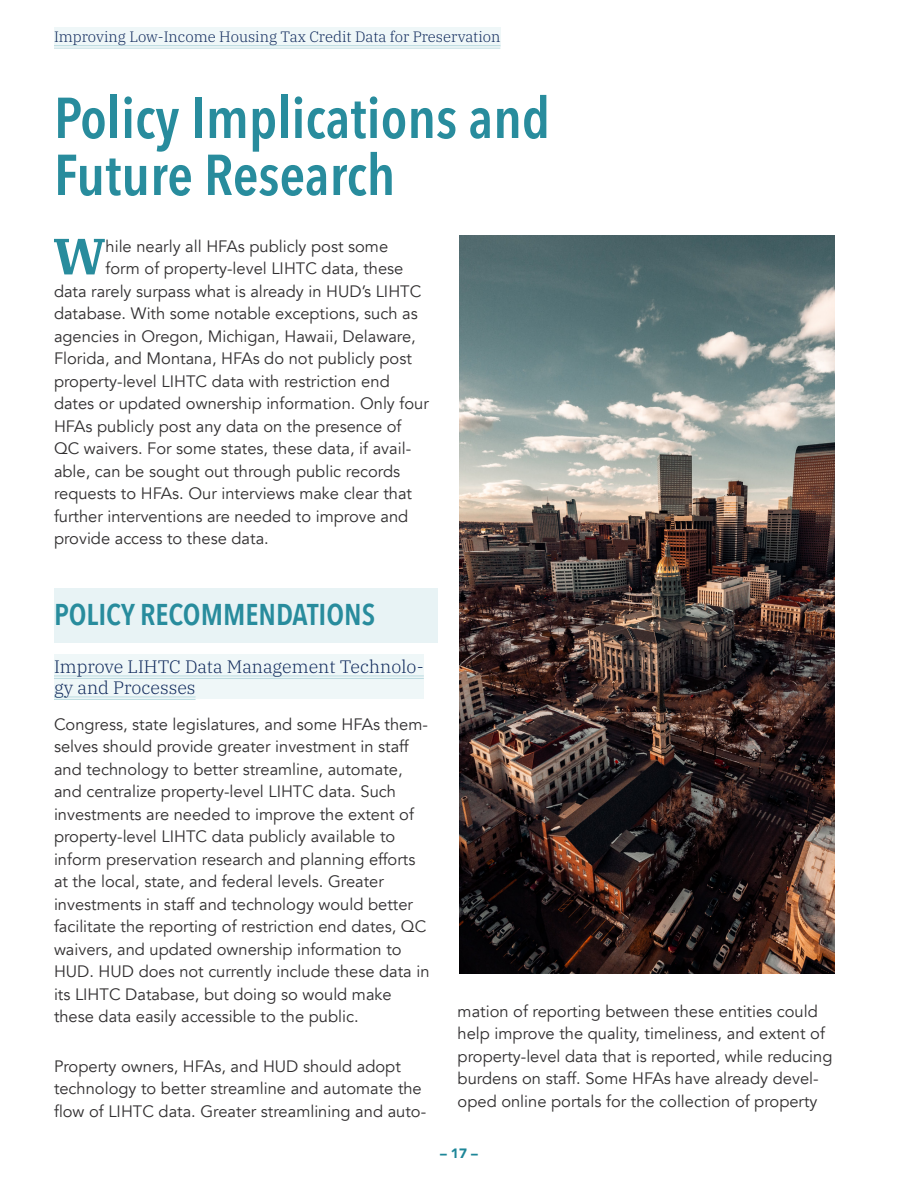
<style>
.page{position:relative;width:918px;height:1188px;background:#fff}
.page>*{position:absolute;margin:0;border:0;box-sizing:border-box;transform-origin:0 0}
.Align_Left_38pt_Size{font:600 57px/57px "Avenir Next Condensed";color:#288c9d}
.Align_Left_11pt_Drop{font:700 51px "IBM Plex Serif";color:#288c9d}
._2_Align_Left_20pt_S{font:600 30px "Avenir Next Condensed";color:#288c9d}
._3_Align_Left_12pt_u{font:300 18px/21px "IBM Plex Serif";color:#112b5d}
.Align_Left_11pt_Size{font:16.5px/22.5px "Avenir";color:#312f30}
.Align_Left_11pt_Drop-2{font:16.5px "Avenir";color:#312f30}
.t1{font:300 15px "IBM Plex Serif";color:#112b5d}
.t2{font:900 13.5px "Avenir";color:#1d8698}
</style>
<div class="page">
<img style="left:459px;top:235px;width:375px;height:738px">
<div style="left:54px;top:27px;width:446px;height:19px;background:#eff7f8"></div>
<hr style="left:54px;top:45px;width:446px;height:1px;background:#bbdbe0">
<hr style="left:54px;top:48px;width:446px;height:1px;background:#bbdbe0">
<div style="left:54px;top:588px;width:383px;height:54px;background:#e8f3f5"></div>
<div style="left:54px;top:654px;width:370px;height:45px;background:#eff7f8"></div>
<hr style="left:54px;top:676px;width:370px;height:1px;background:#bbdbe0">
<hr style="left:54px;top:678px;width:370px;height:1px;background:#bbdbe0">
<hr style="left:54px;top:697px;width:142px;height:1px;background:#bbdbe0">
<hr style="left:54px;top:699px;width:142px;height:1px;background:#bbdbe0">
<p class="t1" style="left:54px;top:26px;width:448px">Improving Low-Income Housing Tax Credit Data for Preservation</p>
<p class="Align_Left_38pt_Size" style="left:54px;top:88px;width:498px">Policy Implications and<br>Future Research</p>
<p class="Align_Left_11pt_Drop" style="left:53px;top:216px;width:54px">W</p>
<p class="Align_Left_11pt_Drop-2" style="left:106px;top:236px;width:284px">hile nearly all HFAs publicly post some</p>
<p class="Align_Left_11pt_Drop-2" style="left:106px;top:259px;width:299px">form of property-level LIHTC data, these</p>
<p class="Align_Left_11pt_Drop-2" style="left:54px;top:281px;width:369px">data rarely surpass what is already in HUD’s LIHTC</p>
<p class="Align_Left_11pt_Drop-2" style="left:54px;top:304px;width:365px">database. With some notable exceptions, such as</p>
<p class="Align_Left_11pt_Drop-2" style="left:54px;top:326px;width:363px">agencies in Oregon, Michigan, Hawaii, Delaware,</p>
<p class="Align_Left_11pt_Drop-2" style="left:54px;top:349px;width:359px">Florida, and Montana, HFAs do not publicly post</p>
<p class="Align_Left_11pt_Drop-2" style="left:54px;top:371px;width:337px">property-level LIHTC data with restriction end</p>
<p class="Align_Left_11pt_Drop-2" style="left:54px;top:394px;width:376px">dates or updated ownership information. Only four</p>
<p class="Align_Left_11pt_Drop-2" style="left:54px;top:416px;width:349px">HFAs publicly post any data on the presence of</p>
<p class="Align_Left_11pt_Drop-2" style="left:54px;top:439px;width:359px">QC waivers. For some states, these data, if avail-</p>
<p class="Align_Left_11pt_Drop-2" style="left:54px;top:461px;width:348px">able, can be sought out through public records</p>
<p class="Align_Left_11pt_Drop-2" style="left:54px;top:484px;width:360px">requests to HFAs. Our interviews make clear that</p>
<p class="Align_Left_11pt_Drop-2" style="left:54px;top:506px;width:356px">further interventions are needed to improve and</p>
<p class="Align_Left_11pt_Drop-2" style="left:54px;top:529px;width:216px">provide access to these data.</p>
<p class="_2_Align_Left_20pt_S" style="left:54px;top:588px;width:323px">POLICY RECOMMENDATIONS</p>
<p class="_3_Align_Left_12pt_u" style="left:54px;top:654px;width:371px">Improve LIHTC Data Management Technolo&shy;gy and Processes</p>
<p class="Align_Left_11pt_Size" style="left:54px;top:713px;width:377px">Congress, state legislatures, and some HFAs them&shy;selves should provide greater investment in staff and technology to better streamline, automate, and centralize property-level LIHTC data. Such investments are needed to improve the extent of property-level LIHTC data publicly available to inform preservation research and planning efforts at the local, state, and federal levels. Greater investments in staff and technology would better facilitate the reporting of restriction end dates, QC waivers, and updated ownership information to HUD. HUD does not currently include these data in its LIHTC Database, but doing so would make these data easily accessible to the public.</p>
<p class="Align_Left_11pt_Size" style="left:54px;top:1055px;width:374px">Property owners, HFAs, and HUD should adopt technology to better streamline and automate the flow of LIHTC data. Greater streamlining and auto-</p>
<p class="Align_Left_11pt_Size" style="left:458px;top:1000px;width:376px">mation of reporting between these entities could help improve the quality, timeliness, and extent of property-level data that is reported, while reducing burdens on staff. Some HFAs have already devel&shy;oped online portals for the collection of property</p>
<p class="t2" style="left:440px;top:1141px;width:39px">– 17 –</p>
</div>
